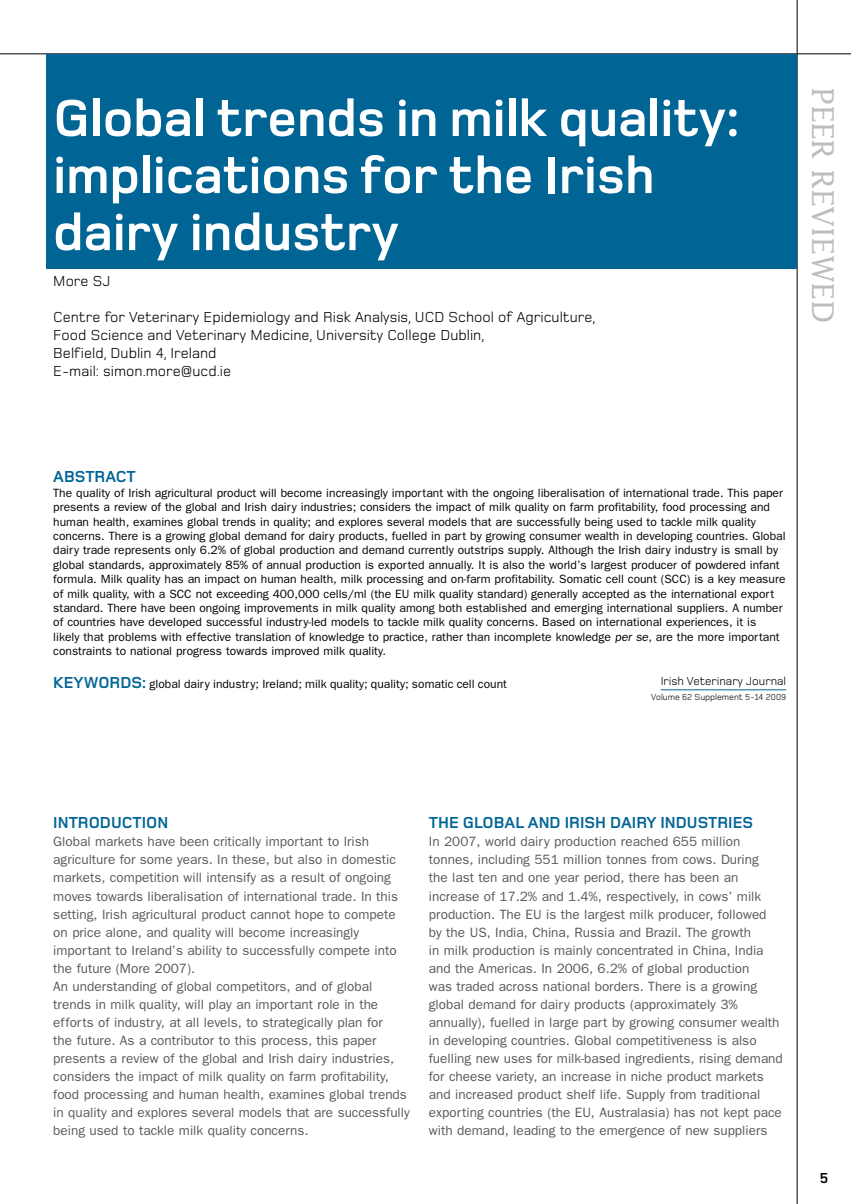
<style>
.page{position:relative;width:851px;height:1204px;background:#fff}
.page>*{position:absolute;margin:0;border:0;box-sizing:border-box;transform-origin:0 0}
.t1{font:700 54px/57px "Foundry Monoline";color:#fff}
.t2{font:30px "Lucida";color:#bcbdc0}
.t3{font:700 16.5px "Foundry Monoline";color:#006595}
.t4{font:15px/18px "Foundry Monoline";color:#000}
.t5{font:700 15px "Foundry Monoline";color:#000}
.t6{font:13.5px/18px "Franklin Gothic";color:#58595b}
.t7{font:12px/14.4px "Franklin Gothic";color:#000}
.t8{font:12px "Foundry Monoline";color:#000}
.t9{font:9px "Foundry Monoline";color:#000}
.s1{font-family:"Foundry Monoline";font-weight:700;font-size:16.5px;color:#006595}
</style>
<div class="page">
<hr style="left:0;top:54px;width:850px;height:1px;background:#000">
<hr style="left:796px;top:0;width:1px;height:1203px;background:#000">
<div style="left:46px;top:54px;width:751px;height:214px;background:#006595"></div>
<hr style="left:660px;top:689px;width:126px;height:1px;background:#006595">
<h1 class="t1" style="left:53px;top:90px;width:687px">GLOBAL TRENDS IN MILK QUALITY:<br>IMPLICATIONS FOR THE IRISH<br>DAIRY INDUSTRY</h1>
<p class="t4" style="left:53px;top:272px;width:59px">More SJ</p>
<p class="t4" style="left:53px;top:308px;width:543px">Centre for Veterinary Epidemiology and Risk Analysis, UCD School of Agriculture, Food Science and Veterinary Medicine, University College Dublin,<br>Belfield, Dublin 4, Ireland<br>E-mail: simon.more@ucd.ie</p>
<h2 class="t2" style="left:841px;top:87px;width:237px;rotate:90deg">PEER reviewed</h2>
<p class="t3" style="left:53px;top:468px;width:22px">ABST</p>
<p class="t3" style="left:95px;top:468px;width:22px">RACT</p>
<p class="t7" style="left:53px;top:485px;width:733px">The quality of Irish agricultural product will become increasingly important with the ongoing liberalisation of international trade. This paper presents a review of the global and Irish dairy industries; considers the impact of milk quality on farm profitability, food processing and human health, examines global trends in quality; and explores several models that are successfully being used to tackle milk quality concerns. There is a growing global demand for dairy products, fuelled in part by growing consumer wealth in developing countries. Global dairy trade represents only 6.2% of global production and demand currently outstrips supply. Although the Irish dairy industry is small by global standards, approximately 85% of annual production is exported annually. It is also the world’s largest producer of powdered infant formula. Milk quality has an impact on human health, milk processing and on-farm profitability. Somatic cell count (SCC) is a key measure of milk quality, with a SCC not exceeding 400,000 cells/ml (the EU milk quality standard) generally accepted as the international export standard. There have been ongoing improvements in milk quality among both established and emerging international suppliers. A number of countries have developed successful industry-led models to tackle milk quality concerns. Based on international experiences, it is<br>likely that problems with effective translation of knowledge to practice, rather than incomplete knowledge per se, are the more important constraints to national progress towards improved milk quality.</p>
<p class="t7" style="left:53px;top:676px;width:455px"><span class="s1">KEYWORDS:</span> global dairy industry; Ireland; milk quality; quality; somatic cell count</p>
<p class="t8" style="left:660px;top:674px;width:127px">Irish Veterinary Journal</p>
<p class="t9" style="left:651px;top:692px;width:136px">Volume 62 Supplement 5-14 2009</p>
<p class="t3" style="left:53px;top:814px;width:114px">INTRODUCTION</p>
<p class="t6" style="left:53px;top:832px;width:358px">Global markets have been critically important to Irish agriculture for some years. In these, but also in domestic markets, competition will intensify as a result of ongoing moves towards liberalisation of international trade. In this setting, Irish agricultural product cannot hope to compete on price alone, and quality will become increasingly important to Ireland’s ability to successfully compete into the future (More 2007).<br>An understanding of global competitors, and of global trends in milk quality, will play an important role in the efforts of industry, at all levels, to strategically plan for<br>the future. As a contributor to this process, this paper presents a review of the global and Irish dairy industries, considers the impact of milk quality on farm profitability, food processing and human health, examines global trends in quality and explores several models that are successfully being used to tackle milk quality concerns.</p>
<p class="t3" style="left:429px;top:814px;width:104px">THE G LOBAL AND</p>
<p class="t3" style="left:564px;top:814px;width:24px">IRISHDAI</p>
<p class="t3" style="left:636px;top:814px;width:29px">RY IND</p>
<p class="t3" style="left:686px;top:814px;width:66px">USTRIES</p>
<p class="t6" style="left:429px;top:832px;width:355px">In 2007, world dairy production reached 655 million tonnes, including 551 million tonnes from cows. During<br>the last ten and one year period, there has been an increase of 17.2% and 1.4%, respectively, in cows’ milk production. The EU is the largest milk producer, followed by the US, India, China, Russia and Brazil. The growth<br>in milk production is mainly concentrated in China, India and the Americas. In 2006, 6.2% of global production<br>was traded across national borders. There is a growing global demand for dairy products (approximately 3% annually), fuelled in large part by growing consumer wealth in developing countries. Global competitiveness is also fuelling new uses for milk-based ingredients, rising demand for cheese variety, an increase in niche product markets and increased product shelf life. Supply from traditional exporting countries (the EU, Australasia) has not kept pace with demand, leading to the emergence of new suppliers</p>
<p class="t5" style="left:819px;top:1169px;width:10px">5</p>
</div>
